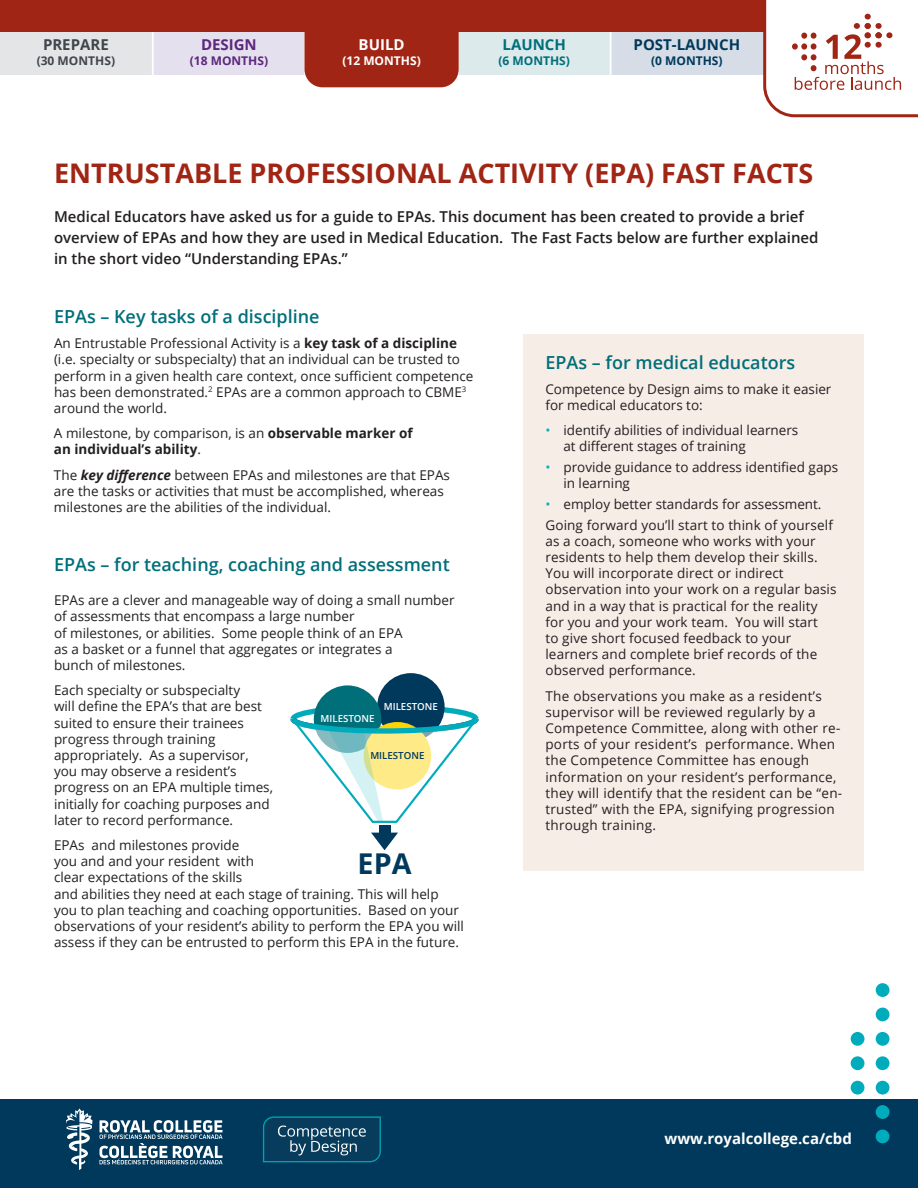
<style>
.page{position:relative;width:918px;height:1188px;background:#fff}
.page>*{position:absolute;margin:0;border:0;box-sizing:border-box;transform-origin:0 0}
.t1{font:700 28.65px "Open Sans";color:#00395c}
.t2{font:700 27px "Open Sans";color:#a12514}
.t3{font:600 18px "Open Sans";color:#006f7a}
.t4{font:600 15px/21px "Open Sans";color:#231f20}
.t5{font:700 15px "Open Sans";color:#fff}
.t6{font:700 15px "Open Sans";color:#00395c}
.t7{font:700 15px "Open Sans";color:#3f464d}
.t8{font:700 15px "Open Sans";color:#006f7a}
.t9{font:700 15px "Open Sans";color:#5d277f}
.t10{font:13.5px/16.2px "Open Sans";color:#231f20}
.t11{font:13.5px/16.2px "Open Sans";letter-spacing:.02em;color:#231f20}
.t12{font:700 13.5px/16.2px "Open Sans";color:#231f20}
.t13{font:700 12px "Open Sans";color:#5d277f}
.t14{font:700 12px "Open Sans";color:#3f464d}
.t15{font:700 12px "Open Sans";color:#fff}
.t16{font:700 12px "Open Sans";color:#00395c}
.t17{font:700 12px "Open Sans";color:#006f7a}
.t18{font:600 9.75px "Open Sans";color:#fff}
.t19{font:600 9.75px "Open Sans";color:#00395c}
.s1{font-weight:700}
.s2{font-weight:400}
.s3{font-weight:700;font-style:italic}
.s4{color:#13acbd}
</style>
<div class="page">
<div style="left:523px;top:334px;width:341px;height:537px;background:#f7ede7"></div>
<div style="left:377px;top:673px;width:68px;height:68px;background:#00395c;border-radius:50%"></div>
<div style="left:314px;top:685px;width:67px;height:68px;background:#006f7a;border-radius:50%"></div>
<svg style="left:290px;top:702px;width:189px;height:121px"></svg>
<div style="left:379px;top:825px;width:11px;height:14px;background:#00395c"></div>
<svg style="left:371px;top:833px;width:27px;height:17px"></svg>
<div style="left:610px;top:25px;width:160px;height:51px;background:#d6dde7;border:2px solid #fff"></div>
<div style="left:457px;top:25px;width:154px;height:51px;background:#dceaec;border:2px solid #fff"></div>
<div style="left:152px;top:25px;width:154px;height:51px;background:#e5e0ed;border:2px solid #fff"></div>
<div style="left:0;top:32px;width:153px;height:44px;background:#e4e5e6"></div>
<div style="left:0;top:0;width:765px;height:32px;background:#a12514"></div>
<div style="left:305px;top:32px;width:154px;height:55px;background:#a12514"></div>
<svg style="left:762px;top:0;width:156px;height:118px"></svg>
<div style="left:0;top:1100px;width:918px;height:88px;background:#00395c"></div>
<div style="left:851px;top:1081px;width:13px;height:14px;background:#00acbc;border-radius:50%"></div>
<div style="left:851px;top:1056px;width:13px;height:14px;background:#00acbc;border-radius:50%"></div>
<div style="left:851px;top:1032px;width:13px;height:14px;background:#00acbc;border-radius:50%"></div>
<div style="left:876px;top:1130px;width:14px;height:13px;background:#00acbc;border-radius:50%"></div>
<div style="left:876px;top:1105px;width:14px;height:14px;background:#00acbc;border-radius:50%"></div>
<div style="left:876px;top:1081px;width:14px;height:14px;background:#00acbc;border-radius:50%"></div>
<div style="left:876px;top:1056px;width:14px;height:14px;background:#00acbc;border-radius:50%"></div>
<div style="left:876px;top:1032px;width:14px;height:14px;background:#00acbc;border-radius:50%"></div>
<div style="left:876px;top:1008px;width:14px;height:13px;background:#00acbc;border-radius:50%"></div>
<div style="left:876px;top:983px;width:14px;height:14px;background:#00acbc;border-radius:50%"></div>
<svg style="left:263px;top:1116px;width:118px;height:46px"></svg>
<svg style="left:66px;top:1109px;width:26px;height:61px"></svg>
<svg style="left:100px;top:1120px;width:123px;height:44px"></svg>
<p class="t7" style="left:43px;top:34px;width:67px">PREPARE</p>
<p class="t14" style="left:37px;top:52px;width:80px">(30 MONTHS)</p>
<p class="t9" style="left:201px;top:34px;width:57px">DESIGN</p>
<p class="t13" style="left:190px;top:52px;width:80px">(18 MONTHS)</p>
<p class="t5" style="left:359px;top:34px;width:47px">BUILD</p>
<p class="t15" style="left:342px;top:52px;width:80px">(12 MONTHS)</p>
<p class="t8" style="left:503px;top:34px;width:65px">LAUNCH</p>
<p class="t17" style="left:499px;top:52px;width:73px">(6 MONTHS)</p>
<p class="t6" style="left:634px;top:34px;width:108px">POST-LAUNCH</p>
<p class="t16" style="left:651px;top:52px;width:73px">(0 MONTHS)</p>
<h2 class="t2" style="left:54px;top:154px;width:761px">ENTRUSTABLE PROFESSIONAL ACTIVITY (EPA) FAST FACTS</h2>
<p class="t4" style="left:54px;top:206px;width:766px">Medical Educators have asked us for a guide to EPAs. This document has been created to provide a brief overview of EPAs and how they are used in Medical Education. The Fast Facts below are further explained in the short video “Understanding EPAs.”<sup>1</sup></p>
<h3 class="t3" style="left:54px;top:304px;width:267px">EPAs – Key tasks of a discipline</h3>
<p class="t10" style="left:54px;top:335px;width:421px">An Entrustable Professional Activity is a <span class="s1">key task of a discipline </span>(i.e. specialty or subspecialty) that an individual can be trusted to perform in a given health care context, once sufficient competence has been demonstrated.<sup>2</sup> EPAs are a common approach to CBME<sup>3 </sup>around the world.</p>
<p class="t12" style="left:54px;top:425px;width:360px"><span class="s2">A milestone, by comparison, is an</span> observable marker of an individual’s ability<span class="s2">.</span></p>
<p class="t10" style="left:54px;top:466px;width:398px">The <span class="s3">key difference</span> between EPAs and milestones are that EPAs are the tasks or activities that must be accomplished, whereas milestones are the abilities of the individual.</p>
<h3 class="t3" style="left:54px;top:552px;width:397px">EPAs – for teaching, coaching and assessment</h3>
<p class="t10" style="left:54px;top:592px;width:402px">EPAs are a clever and manageable way of doing a small number of assessments that encompass a large number<br>of milestones, or abilities. Some people think of an EPA<br>as a basket or a funnel that aggregates or integrates a<br>bunch of milestones.</p>
<p class="t10" style="left:54px;top:682px;width:221px">Each specialty or subspecialty<br>will define the EPA’s that are best suited to ensure their trainees progress through training appropriately. As a supervisor, you may observe a resident’s progress on an EPA multiple times, initially for coaching purposes and later to record performance.</p>
<p class="t10" style="left:54px;top:837px;width:411px">EPAs and milestones provide<br>you and and your resident with<br>clear expectations of the skills<br>and abilities they need at each stage of training. This will help you to plan teaching and coaching opportunities. Based on your observations of your resident’s ability to perform the EPA you will assess if they can be entrusted to perform this EPA in the future.</p>
<p class="t18" style="left:384px;top:700px;width:56px">MILESTONE</p>
<p class="t18" style="left:320px;top:712px;width:56px">MILESTONE</p>
<p class="t19" style="left:370px;top:748px;width:56px">MILESTONE</p>
<h1 class="t1" style="left:358px;top:843px;width:55px">EPA</h1>
<h3 class="t3" style="left:545px;top:350px;width:251px">EPAs – for medical educators</h3>
<p class="t10" style="left:545px;top:380px;width:288px">Competence by Design aims to make it easier for medical educators to:</p>
<p class="t10" style="left:563px;top:422px;width:236px;text-indent:-18px"><span class="s4">•</span> identify abilities of individual learners at different stages of training</p>
<p class="t10" style="left:563px;top:459px;width:276px;text-indent:-18px"><span class="s4">•</span> provide guidance to address identified gaps in learning</p>
<p class="t10" style="left:545px;top:493px;width:289px;line-height:20.7px"><span class="s4">•</span> employ better standards for assessment.<br>Going forward you’ll start to think of yourself</p>
<p class="t10" style="left:545px;top:532px;width:293px">as a coach, someone who works with your residents to help them develop their skills.<br>You will incorporate direct or indirect observation into your work on a regular basis and in a way that is practical for the reality for you and your work team. You will start<br>to give short focused feedback to your learners and complete brief records of the observed performance.</p>
<p class="t11" style="left:545px;top:687px;width:298px">The observations you make as a resident’s supervisor will be reviewed regularly by a Competence Committee, along with other re&shy;ports of your resident’s performance. When the Competence Committee has enough information on your resident’s performance, they will identify that the resident can be “en&shy;trusted” with the EPA, signifying progression through training.</p>
<p class="t5" style="left:665px;top:1128px;width:189px">www.royalcollege.ca/cbd</p>
</div>
